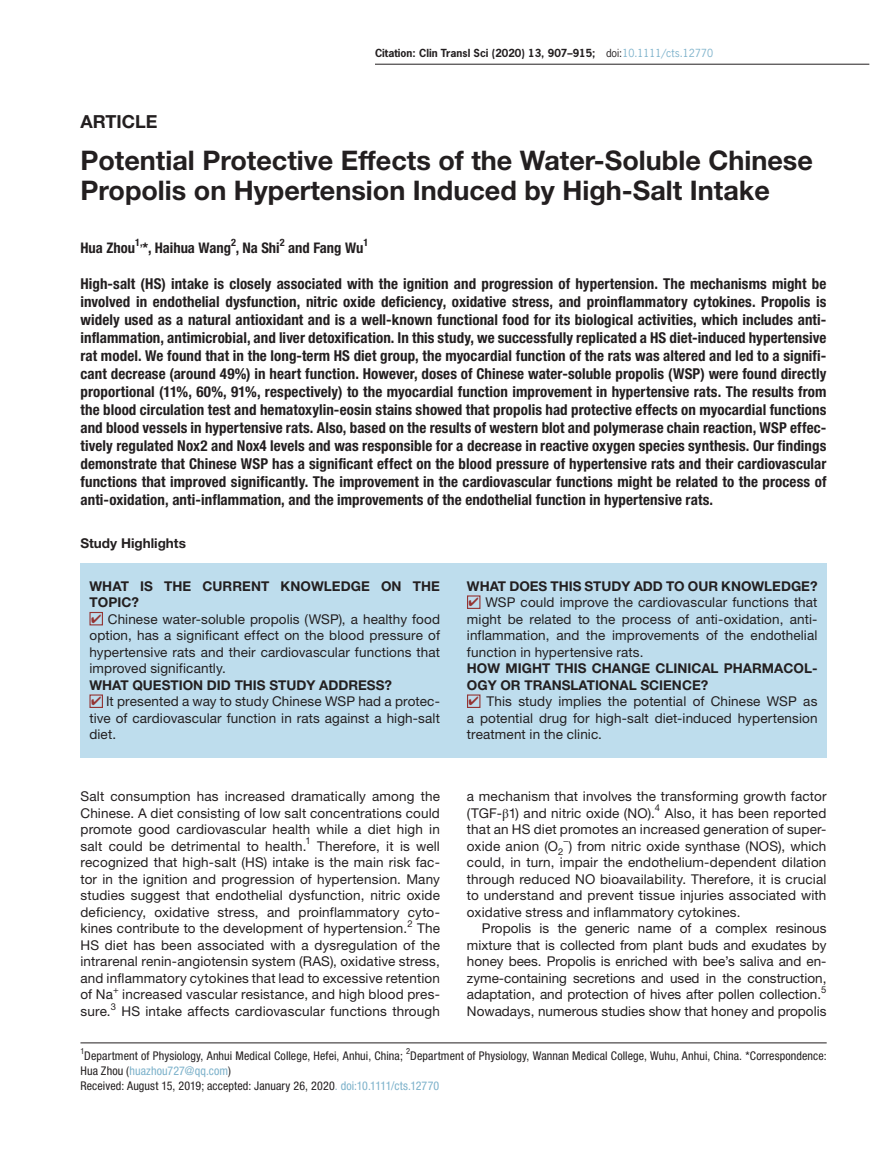
<style>
.page{position:relative;width:891px;height:1175px;background:#fff}
.page>*{position:absolute;margin:0;border:0;box-sizing:border-box;transform-origin:0 0}
.t1{font:700 27px/30px "Helvetica Neue LT Std";color:#231f20}
.t2{font:700 18px "Helvetica Neue LT Std";color:#231f20}
.t3{font:700 condensed 15px/18px "Helvetica Neue LT Std";letter-spacing:.01em;color:#231f20;text-align:justify}
.t4{font:700 condensed 14.7px "Helvetica Neue LT Std";color:#231f20}
.t5{font:13.5px/16.5px "Helvetica Neue LT Std";letter-spacing:.01em;color:#231f20;text-align:justify}
.t6{font:700 13.5px/16.5px "Helvetica Neue LT Std";color:#231f20}
.t7{font:condensed 12px/15px "Helvetica Neue LT Std";letter-spacing:.01em;color:#231f20}
.t8{font:700 10.5px "News Gothic Std";color:#231f20}
.s1{font-weight:400}
.s2{font-weight:400;color:#7cb1ca}
.s3{color:#943433}
.s4{font-family:"STIX"}
.s5{color:#7cb1ca}
</style>
<div class="page">
<hr style="left:375px;top:64px;width:494px;height:1px;background:#231f20">
<hr style="left:80px;top:1042px;width:747px;height:1px;background:#231f20">
<div style="left:80px;top:520px;width:747px;height:237px;background:#bedded"></div>
<div style="left:68px;top:517px;width:771px;height:45px;background:#fff"></div>
<div style="left:89px;top:612px;width:14px;height:13px;border:1px solid #943433"></div>
<div style="left:89px;top:694px;width:14px;height:14px;border:1px solid #943433"></div>
<div style="left:467px;top:595px;width:13px;height:14px;border:1px solid #943433"></div>
<div style="left:467px;top:694px;width:13px;height:14px;border:1px solid #943433"></div>
<p class="t8" style="left:375px;top:46px;width:340px">Citation: Clin Transl Sci (2020) 13, 907–915; <span class="s1">doi:</span><span class="s2">10.1111/cts.12770</span></p>
<h2 class="t2" style="left:80px;top:111px;width:78px">ARTICLE</h2>
<h1 class="t1" style="left:80px;top:145px;width:734px">Potential Protective Effects of the Water-Soluble Chinese<br>Propolis on Hypertension Induced by High-Salt Intake</h1>
<p class="t4" style="left:80px;top:239px;width:289px">Hua Zhou<sup>1,</sup>*, Haihua Wang<sup>2</sup>, Na Shi<sup>2</sup> and Fang Wu<sup>1</sup></p>
<p class="t3" style="left:80px;top:274px;width:748px">High-salt (HS) intake is closely associated with the ignition and progression of hypertension. The mechanisms might be involved in endothelial dysfunction, nitric oxide deficiency, oxidative stress, and proinflammatory cytokines. Propolis is widely used as a natural antioxidant and is a well-known functional food for its biological activities, which includes anti&shy;inflammation, antimicrobial, and liver detoxification. In this study, we successfully replicated a HS diet-induced hypertensive rat model. We found that in the long-term HS diet group, the myocardial function of the rats was altered and led to a signifi&shy;cant decrease (around 49%) in heart function. However, doses of Chinese water-soluble propolis (WSP) were found directly proportional (11%, 60%, 91%, respectively) to the myocardial function improvement in hypertensive rats. The results from the blood circulation test and hematoxylin-eosin stains showed that propolis had protective effects on myocardial functions and blood vessels in hypertensive rats. Also, based on the results of western blot and polymerase chain reaction, WSP effec&shy;tively regulated Nox2 and Nox4 levels and was responsible for a decrease in reactive oxygen species synthesis. Our findings demonstrate that Chinese WSP has a significant effect on the blood pressure of hypertensive rats and their cardiovascular functions that improved significantly. The improvement in the cardiovascular functions might be related to the process of anti-oxidation, anti-inflammation, and the improvements of the endothelial function in hypertensive rats.</p>
<p class="t6" style="left:80px;top:534px;width:107px">Study Highlights</p>
<p class="t6" style="left:89px;top:577px;width:352px">WHAT IS THE CURRENT KNOWLEDGE ON THE<br>TOPIC?</p>
<p class="t5" style="left:89px;top:610px;width:352px"><span class="s3">✔</span> Chinese water-soluble propolis (WSP), a healthy food option, has a significant effect on the blood pressure of hypertensive rats and their cardiovascular functions that improved significantly.</p>
<p class="t6" style="left:89px;top:676px;width:304px">WHAT QUESTION DID THIS STUDY ADDRESS?</p>
<p class="t5" style="left:89px;top:693px;width:352px"><span class="s3">✔</span> It presented a way to study Chinese WSP had a protec&shy;tive of cardiovascular function in rats against a high-salt diet.</p>
<p class="t6" style="left:467px;top:577px;width:352px">WHAT DOES THIS STUDY ADD TO OUR KNOWLEDGE?</p>
<p class="t5" style="left:467px;top:594px;width:352px"><span class="s3">✔</span> WSP could improve the cardiovascular functions that might be related to the process of anti-oxidation, anti&shy;inflammation, and the improvements of the endothelial function in hypertensive rats.</p>
<p class="t6" style="left:467px;top:659px;width:351px">HOW MIGHT THIS CHANGE CLINICAL PHARMACOL-<br>OGY OR TRANSLATIONAL SCIENCE?</p>
<p class="t5" style="left:467px;top:693px;width:352px"><span class="s3">✔</span> This study implies the potential of Chinese WSP as a potential drug for high-salt diet-induced hypertension treatment in the clinic.</p>
<p class="t5" style="left:80px;top:787px;width:361px">Salt consumption has increased dramatically among the Chinese. A diet consisting of low salt concentrations could promote good cardiovascular health while a diet high in salt could be detrimental to health.<sup>1</sup></p>
<p class="t5" style="left:467px;top:787px;width:361px">a mechanism that involves the transforming growth factor (TGF-<span class="s4">β</span>1) and nitric oxide (NO).<sup>4</sup> Also, it has been reported that an HS diet promotes an increased generation of super&shy;oxide anion (O<sub>2</sub><sup>−</sup>) from nitric oxide synthase (NOS), which could, in turn, impair the endothelium-dependent dilation through reduced NO bioavailability. Therefore, it is crucial to understand and prevent tissue injuries associated with oxidative stress and inflammatory cytokines.</p>
<p class="t5" style="left:467px;top:919px;width:361px;text-indent:15px">Propolis is the generic name of a complex resinous mixture that is collected from plant buds and exudates by honey bees. Propolis is enriched with bee’s saliva and en&shy;zyme-containing secretions and used in the construction, adaptation, and protection of hives after pollen collection.<sup>5<br></sup>Nowadays, numerous studies show that honey and propolis</p>
<p class="t7" style="left:80px;top:1047px;width:748px"><sup>1</sup>Department of Physiology, Anhui Medical College, Hefei, Anhui, China; <sup>2</sup>Department of Physiology, Wannan Medical College, Wuhu, Anhui, China. *Correspondence:<br>Hua Zhou (<span class="s5">huazhou727@qq.com</span>)<br>Received: August 15, 2019; accepted: January 26, 2020<span class="s5">. doi:10.1111/cts.12770</span></p>
<p class="t5" style="left:80px;top:837px;width:361px;text-indent:237px">Therefore, it is well recognized that high-salt (HS) intake is the main risk fac&shy;tor in the ignition and progression of hypertension. Many studies suggest that endothelial dysfunction, nitric oxide deficiency, oxidative stress, and proinflammatory cyto&shy;kines contribute to the development of hypertension.<sup>2</sup> The HS diet has been associated with a dysregulation of the intrarenal renin-angiotensin system (RAS), oxidative stress, and inflammatory cytokines that lead to excessive retention of Na<sup>+</sup> increased vascular resistance, and high blood pres&shy;sure.<sup>3</sup> HS intake affects cardiovascular functions through</p>
</div>
